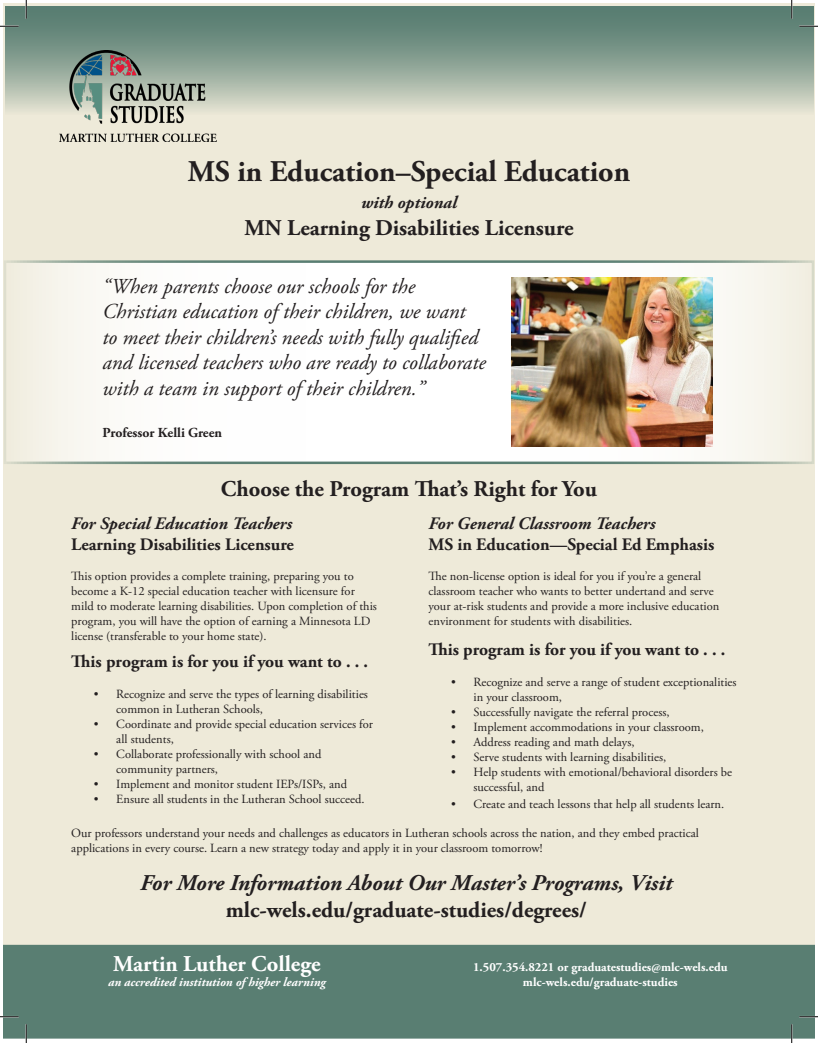
<style>
.page{position:relative;width:818px;height:1043px;background:#fff}
.page>*{position:absolute;margin:0;border:0;box-sizing:border-box;transform-origin:0 0}
.t1{font:700 30px "Adobe Garamond Pro";color:#231f20}
.t2{font:700 22.5px "Adobe Garamond Pro";color:#231f20}
.t3{font:italic 700 22.5px "Adobe Garamond Pro";color:#231f20}
.t4{font:700 22.5px "Adobe Garamond Pro";color:#fff}
.t5{font:italic 21.25px/25.5px "Adobe Garamond Pro";color:#231f20}
.t6{font:700 17.5px "Adobe Garamond Pro";color:#231f20}
.t7{font:italic 700 17.5px "Adobe Garamond Pro";color:#231f20}
.t8{font:700 13.75px "Adobe Garamond Pro";color:#231f20}
.t9{font:12.5px/15px "Adobe Garamond Pro";color:#231f20}
.t10{font:700 12.5px "Adobe Garamond Pro";color:#fff}
.t11{font:italic 700 12.5px "Adobe Garamond Pro";color:#fff}
</style>
<div class="page">
<div style="left:4px;top:4px;width:810px;height:947px;background:#eeead9"></div>
<div style="left:4px;top:944px;width:810px;height:94px;background:#597e72"></div>
<svg style="left:6px;top:6px;width:808px;height:105px;background:#89a093"></svg>
<img style="left:59px;top:51px;width:157px;height:90px">
<svg style="left:4px;top:260px;width:810px;height:204px;background:#f6f7f3"></svg>
<img style="left:511px;top:277px;width:201px;height:170px">
<svg style="left:0;top:25px;width:19px;height:2px"></svg>
<svg style="left:799px;top:25px;width:19px;height:2px"></svg>
<svg style="left:0;top:1015px;width:19px;height:2px"></svg>
<svg style="left:799px;top:1015px;width:19px;height:2px"></svg>
<svg style="left:25px;top:0;width:2px;height:19px"></svg>
<svg style="left:25px;top:1024px;width:2px;height:18px"></svg>
<svg style="left:790px;top:0;width:2px;height:19px"></svg>
<svg style="left:790px;top:1024px;width:2px;height:18px"></svg>
<p class="t1" style="left:188px;top:154px;width:444px">MS in Education–Special Education</p>
<p class="t7" style="left:361px;top:192px;width:97px">with optional</p>
<p class="t2" style="left:244px;top:214px;width:330px">MN Learning Disabilities Licensure</p>
<p class="t5" style="left:102px;top:274px;width:384px">“When parents choose our schools for the Christian education of their children, we want<br>to meet their children’s needs with fully qualified and licensed teachers who are ready to collaborate with a team in support of their children.”</p>
<p class="t8" style="left:102px;top:424px;width:121px">Professor Kelli Green</p>
<p class="t2" style="left:221px;top:475px;width:377px">Choose the Program That’s Right for You</p>
<p class="t7" style="left:71px;top:513px;width:222px">For Special Education Teachers</p>
<p class="t6" style="left:71px;top:534px;width:224px">Learning Disabilities Licensure</p>
<p class="t9" style="left:71px;top:568px;width:307px">This option provides a complete training, preparing you to become a K-12 special education teacher with licensure for mild to moderate learning disabilities. Upon completion of this program, you will have the option of earning a Minnesota LD license (transferable to your home state).</p>
<p class="t6" style="left:71px;top:651px;width:298px">This program is for you if you want to . . .</p>
<p class="t9" style="left:116px;top:687px;width:253px;text-indent:-22px">• Recognize and serve the types of learning disabilities common in Lutheran Schools,</p>
<p class="t9" style="left:116px;top:717px;width:258px;text-indent:-22px">• Coordinate and provide special education services for all students,</p>
<p class="t9" style="left:116px;top:747px;width:206px;text-indent:-22px">• Collaborate professionally with school and community partners,</p>
<p class="t9" style="left:94px;top:777px;width:255px">• Implement and monitor student IEPs/ISPs, and</p>
<p class="t9" style="left:94px;top:792px;width:272px">• Ensure all students in the Lutheran School succeed.</p>
<p class="t7" style="left:428px;top:513px;width:228px">For General Classroom Teachers</p>
<p class="t6" style="left:428px;top:534px;width:287px">MS in Education—Special Ed Emphasis</p>
<p class="t9" style="left:428px;top:568px;width:292px">The non-license option is ideal for you if you’re a general classroom teacher who wants to better undertand and serve your at-risk students and provide a more inclusive education environment for students with disabilities.</p>
<p class="t6" style="left:428px;top:639px;width:298px">This program is for you if you want to . . .</p>
<p class="t9" style="left:473px;top:675px;width:264px;text-indent:-22px">• Recognize and serve a range of student exceptionalities in your classroom,</p>
<p class="t9" style="left:451px;top:705px;width:220px">• Successfully navigate the referral process,</p>
<p class="t9" style="left:451px;top:720px;width:254px">• Implement accommodations in your classroom,</p>
<p class="t9" style="left:451px;top:735px;width:185px">• Address reading and math delays,</p>
<p class="t9" style="left:451px;top:750px;width:217px">• Serve students with learning disabilities,</p>
<p class="t9" style="left:473px;top:765px;width:260px;text-indent:-22px">• Help students with emotional/behavioral disorders be successful, and</p>
<p class="t9" style="left:451px;top:796px;width:275px">• Create and teach lessons that help all students learn.</p>
<p class="t9" style="left:71px;top:825px;width:629px">Our professors understand your needs and challenges as educators in Lutheran schools across the nation, and they embed practical applications in every course. Learn a new strategy today and apply it in your classroom tomorrow!</p>
<p class="t3" style="left:140px;top:870px;width:534px">For More Information About Our Master’s Programs, Visit</p>
<p class="t2" style="left:226px;top:897px;width:362px">mlc-wels.edu/graduate-studies/degrees/</p>
<p class="t4" style="left:113px;top:950px;width:209px">Martin Luther College</p>
<p class="t11" style="left:108px;top:974px;width:219px">an accredited institution of higher learning</p>
<p class="t10" style="left:473px;top:959px;width:256px">1.507.354.8221 or graduatestudies@mlc-wels.edu</p>
<p class="t10" style="left:523px;top:974px;width:156px">mlc-wels.edu/graduate-studies</p>
</div>
